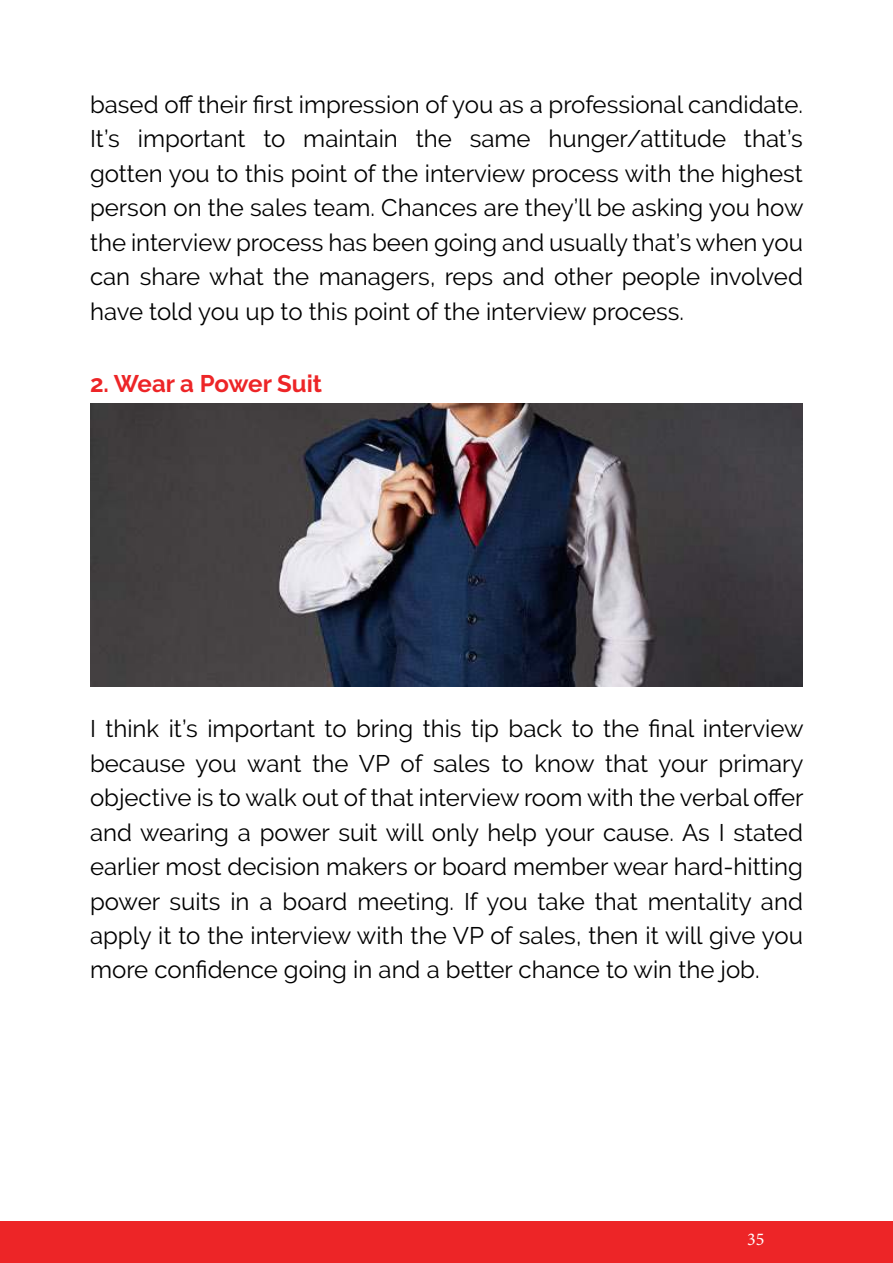
<style>
.page{position:relative;width:893px;height:1263px;background:#fff}
.page>*{position:absolute;margin:0;border:0;box-sizing:border-box;transform-origin:0 0}
.t1{font:24px/34.5px "Raleway";color:#000;text-align:justify}
.t2{font:700 24px "Raleway";color:#ed2527}
.t3{font:18px "Minion Pro";color:#fff}
</style>
<div class="page">
<div style="left:0;top:1221px;width:893px;height:42px;background:#ed2527"></div>
<img style="left:90px;top:403px;width:713px;height:284px">
<p class="t1" style="left:90px;top:87px;width:715px">based off their first impression of you as a professional candidate.<br>It’s important to maintain the same hunger/attitude that’s gotten you to this point of the interview process with the highest per son on the sales team. Chances are they’ll be asking you how the interview process has been going and usually that’s when you can share what the manag ers, reps and other people involved have told you up to this point of the interview process.</p>
<p class="t2" style="left:90px;top:374px;width:234px">2. Wear a Power Suit</p>
<p class="t1" style="left:90px;top:711px;width:715px">I think it’s important to bring this tip back to the final interview because you want the VP of sales to know that your primary objective is to walk out of that interview room with the ver bal offer and wearing a power suit will only help your cause. As I stated earlier most decision makers or board member wear hard-hitting power suits in a board meeting. If you take that mentality and ap ply it to the interview with the VP of sales, then it will give you more confidence going in and a better chance to win the job.</p>
<p class="t3" style="left:747px;top:1228px;width:19px">35</p>
</div>
